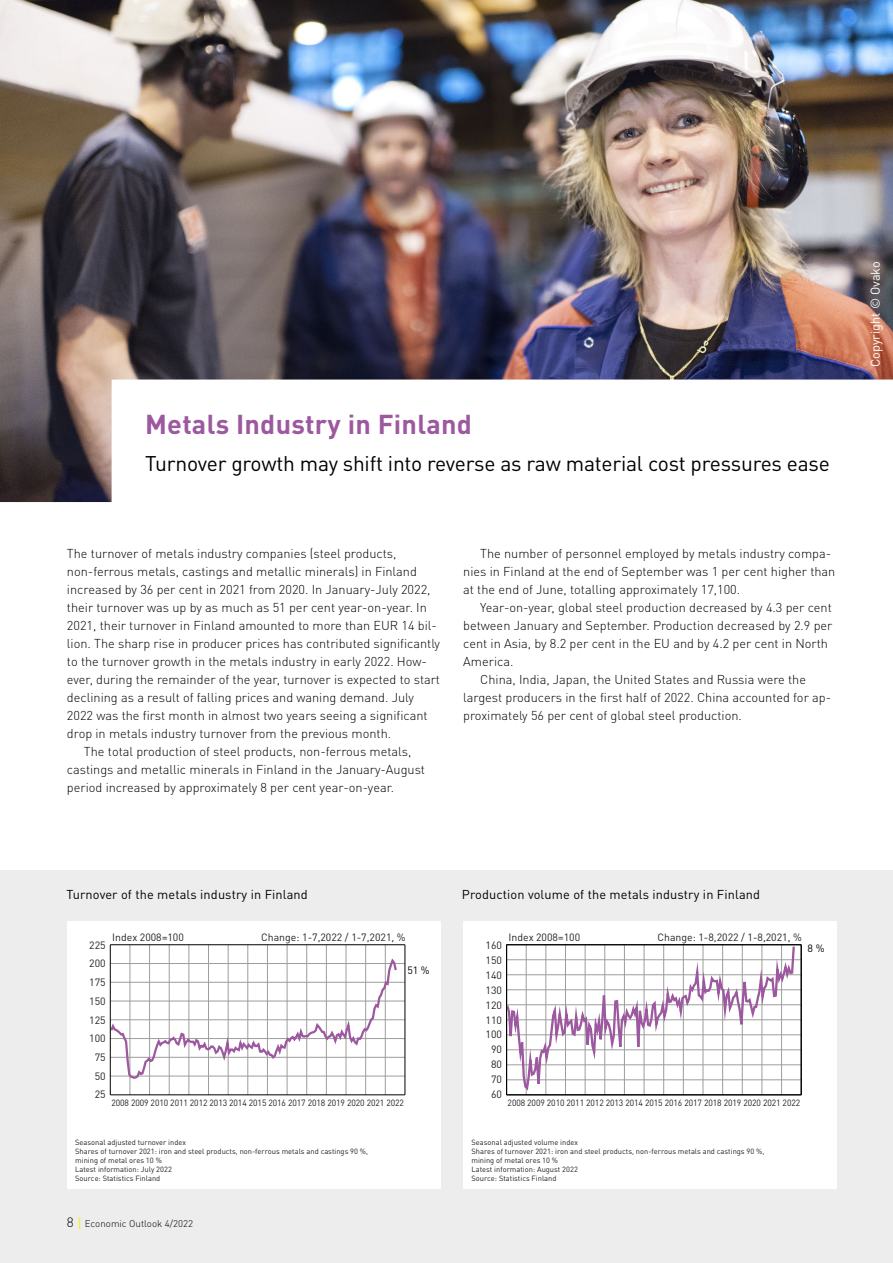
<style>
.page{position:relative;width:893px;height:1263px;background:#fff}
.page>*{position:absolute;margin:0;border:0;box-sizing:border-box;transform-origin:0 0}
.t1{font:700 27px "DIN Pro";letter-spacing:.01em;color:#9d599f}
.t2{font:21px "DIN Pro";letter-spacing:-.01em;color:#000}
.t3{font:300 12.75px/18px "DIN Pro";color:#000}
.t4{font:12.75px "DIN Pro";letter-spacing:.01em;color:#000}
.t5{font:12.75px "DIN Pro";color:#fff}
.t6{font:10.5px/18.8px "DIN Pro";color:#232021;text-align:justify}
.t7{font:10.5px "DIN Pro";color:#000}
.t8{font:300 9.6px "DIN Pro";color:#000}
.t9{font:9px "DIN Pro";letter-spacing:-.01em;color:#232021;scale:.95 1}
.t10{font:7.5px/9px "DIN Pro";color:#232021}
.s1{font-size:13.35px}
.s2{font-weight:400;font-size:13.35px;color:#ffed00}
</style>
<div class="page">
<div style="left:0;top:871px;width:893px;height:392px;background:#ededed"></div>
<img style="left:0;top:0;width:893px;height:502px">
<div style="left:67px;top:921px;width:374px;height:268px;background:#fff"></div>
<hr style="left:110px;top:1057px;width:295px;height:1px;background:#9d9d9c">
<hr style="left:110px;top:1076px;width:295px;height:1px;background:#9d9d9c">
<hr style="left:110px;top:1038px;width:295px;height:1px;background:#9d9d9c">
<hr style="left:110px;top:1019px;width:295px;height:1px;background:#9d9d9c">
<hr style="left:110px;top:982px;width:295px;height:1px;background:#9d9d9c">
<hr style="left:110px;top:963px;width:295px;height:1px;background:#9d9d9c">
<hr style="left:110px;top:1001px;width:295px;height:1px;background:#9d9d9c">
<hr style="left:149px;top:945px;width:1px;height:150px;background:#9d9d9c">
<hr style="left:130px;top:945px;width:1px;height:150px;background:#9d9d9c">
<hr style="left:169px;top:945px;width:1px;height:150px;background:#9d9d9c">
<hr style="left:189px;top:945px;width:1px;height:150px;background:#9d9d9c">
<hr style="left:208px;top:945px;width:1px;height:150px;background:#9d9d9c">
<hr style="left:228px;top:945px;width:1px;height:150px;background:#9d9d9c">
<hr style="left:248px;top:945px;width:1px;height:150px;background:#9d9d9c">
<hr style="left:267px;top:945px;width:1px;height:150px;background:#9d9d9c">
<hr style="left:287px;top:945px;width:1px;height:150px;background:#9d9d9c">
<hr style="left:326px;top:945px;width:1px;height:150px;background:#9d9d9c">
<hr style="left:346px;top:945px;width:1px;height:150px;background:#9d9d9c">
<hr style="left:385px;top:945px;width:1px;height:150px;background:#9d9d9c">
<hr style="left:365px;top:945px;width:1px;height:150px;background:#9d9d9c">
<hr style="left:306px;top:945px;width:1px;height:150px;background:#9d9d9c">
<svg style="left:109px;top:956px;width:289px;height:124px"></svg>
<hr style="left:405px;top:945px;width:1px;height:150px;background:#000">
<hr style="left:110px;top:945px;width:1px;height:150px;background:#000">
<hr style="left:110px;top:944px;width:295px;height:1px;background:#000">
<hr style="left:110px;top:1094px;width:295px;height:1px;background:#000">
<div style="left:463px;top:921px;width:374px;height:268px;background:#fff"></div>
<hr style="left:507px;top:1064px;width:294px;height:1px;background:#9d9d9c">
<hr style="left:507px;top:1049px;width:294px;height:1px;background:#9d9d9c">
<hr style="left:507px;top:1079px;width:294px;height:1px;background:#9d9d9c">
<hr style="left:507px;top:1034px;width:294px;height:1px;background:#9d9d9c">
<hr style="left:507px;top:1019px;width:294px;height:1px;background:#9d9d9c">
<hr style="left:507px;top:1004px;width:294px;height:1px;background:#9d9d9c">
<hr style="left:507px;top:989px;width:294px;height:1px;background:#9d9d9c">
<hr style="left:507px;top:959px;width:294px;height:1px;background:#9d9d9c">
<hr style="left:507px;top:974px;width:294px;height:1px;background:#9d9d9c">
<svg style="left:506px;top:944px;width:290px;height:152px"></svg>
<hr style="left:801px;top:945px;width:1px;height:150px;background:#000">
<hr style="left:506px;top:945px;width:1px;height:150px;background:#000">
<hr style="left:507px;top:944px;width:294px;height:1px;background:#000">
<hr style="left:507px;top:1094px;width:294px;height:1px;background:#000">
<h1 class="t1" style="left:145px;top:403px;width:328px">Metals Industry in Finland</h1>
<h2 class="t2" style="left:145px;top:447px;width:686px">Turnover growth may shift into reverse as raw material cost pressures ease</h2>
<p class="t3" style="left:67px;top:544px;width:331px">The turnover of metals industry companies (steel products,</p>
<p class="t3" style="left:67px;top:562px;width:351px">non-ferrous metals, castings and metallic minerals) in Finland</p>
<p class="t3" style="left:67px;top:580px;width:365px">increased by 36 per cent in 2021 from 2020. In January-July 2022,</p>
<p class="t3" style="left:67px;top:598px;width:361px">their turnover was up by as much as 51 per cent year-on-year. In</p>
<p class="t3" style="left:67px;top:616px;width:371px">2021, their turnover in Finland amounted to more than EUR 14 bil-</p>
<p class="t3" style="left:67px;top:634px;width:375px">lion. The sharp rise in producer prices has contributed significantly</p>
<p class="t3" style="left:67px;top:652px;width:362px">to the turnover growth in the metals industry in early 2022. How-</p>
<p class="t3" style="left:67px;top:670px;width:375px">ever, during the remainder of the year, turnover is expected to start</p>
<p class="t3" style="left:67px;top:688px;width:349px">declining as a result of falling prices and waning demand. July</p>
<p class="t3" style="left:67px;top:706px;width:362px">2022 was the first month in almost two years seeing a significant</p>
<p class="t3" style="left:67px;top:724px;width:326px">drop in metals industry turnover from the previous month.</p>
<p class="t3" style="left:84px;top:742px;width:329px">The total production of steel products, non-ferrous metals,</p>
<p class="t3" style="left:67px;top:760px;width:360px">castings and metallic minerals in Finland in the January-August</p>
<p class="t3" style="left:67px;top:778px;width:329px">period increased by approximately 8 per cent year-on-year.</p>
<p class="t3" style="left:463px;top:544px;width:374px;text-indent:17px">The number of personnel employed by metals industry compa&shy;nies in Finland at the end of September was 1 per cent higher than at the end of June, totalling approximately 17,100.</p>
<p class="t3" style="left:480px;top:598px;width:353px">Year-on-year, global steel production decreased by 4.3 per cent</p>
<p class="t3" style="left:463px;top:616px;width:371px">between January and September. Production decreased by 2.9 per</p>
<p class="t3" style="left:463px;top:634px;width:366px">cent in Asia, by 8.2 per cent in the EU and by 4.2 per cent in North</p>
<p class="t3" style="left:463px;top:652px;width:52px">America.</p>
<p class="t3" style="left:480px;top:670px;width:327px">China, India, Japan, the United States and Russia were the</p>
<p class="t3" style="left:463px;top:688px;width:369px">largest producers in the first half of 2022. China accounted for ap-</p>
<p class="t3" style="left:463px;top:706px;width:280px">proximately 56 per cent of global steel production.</p>
<p class="t5" style="left:865px;top:367px;width:107px;rotate:-90deg">Copyright © Ovako</p>
<p class="t4" style="left:66px;top:884px;width:243px">Turnover of the metals industry in Finland</p>
<p class="t4" style="left:462px;top:884px;width:300px">Production volume of the metals industry in Finland</p>
<p class="t6" style="left:89px;top:935px;width:18px">225<br>200<br>175<br>150</p>
<p class="t6" style="left:112px;top:927px;width:73px">Index 2008=100</p>
<p class="t6" style="left:261px;top:927px;width:146px">Change: 1-7,2022 / 1-7,2021, %</p>
<p class="t7" style="left:407px;top:962px;width:24px">51 %</p>
<p class="t6" style="left:485px;top:937px;width:18px;line-height:15px">160<br>150</p>
<p class="t6" style="left:485px;top:965px;width:18px">140</p>
<p class="t6" style="left:485px;top:980px;width:18px">130</p>
<p class="t6" style="left:485px;top:995px;width:18px">120</p>
<p class="t6" style="left:508px;top:927px;width:73px">Index 2008=100</p>
<p class="t6" style="left:657px;top:927px;width:146px">Change: 1-8,2022 / 1-8,2021, %</p>
<p class="t7" style="left:807px;top:940px;width:19px">8 %</p>
<p class="t6" style="left:89px;top:1010px;width:18px">125</p>
<p class="t6" style="left:485px;top:1010px;width:18px">110</p>
<p class="t6" style="left:89px;top:1028px;width:18px">100</p>
<p class="t6" style="left:485px;top:1025px;width:18px">100</p>
<p class="t6" style="left:95px;top:1047px;width:12px">75</p>
<p class="t6" style="left:491px;top:1039px;width:12px">90</p>
<p class="t6" style="left:491px;top:1054px;width:12px">80</p>
<p class="t6" style="left:95px;top:1066px;width:12px">50</p>
<p class="t6" style="left:491px;top:1069px;width:12px">70</p>
<p class="t6" style="left:95px;top:1084px;width:12px">25</p>
<p class="t9" style="left:111px;top:1096px;width:309px">2008 2009 2010 2011 2012 2013 2014 2015 2016 2017 2018 2019 2020 2021 2022</p>
<p class="t6" style="left:491px;top:1084px;width:12px">60</p>
<p class="t9" style="left:508px;top:1096px;width:309px">2008 2009 2010 2011 2012 2013 2014 2015 2016 2017 2018 2019 2020 2021 2022</p>
<p class="t10" style="left:75px;top:1137px;width:294px">Seasonal adjusted turnover index<br>Shares of turnover 2021: iron and steel products, non-ferrous metals and castings 90 %, mining of metal ores 10 %<br>Latest information: July 2022<br>Source: Statistics Finland</p>
<p class="t10" style="left:471px;top:1137px;width:294px">Seasonal adjusted volume index<br>Shares of turnover 2021: iron and steel products, non-ferrous metals and castings 90 %, mining of metal ores 10 %<br>Latest information: August 2022<br>Source: Statistics Finland</p>
<p class="t8" style="left:67px;top:1216px;width:128px"><span class="s1">8</span> <span class="s2">|</span> Economic Outlook 4/2022</p>
</div>
